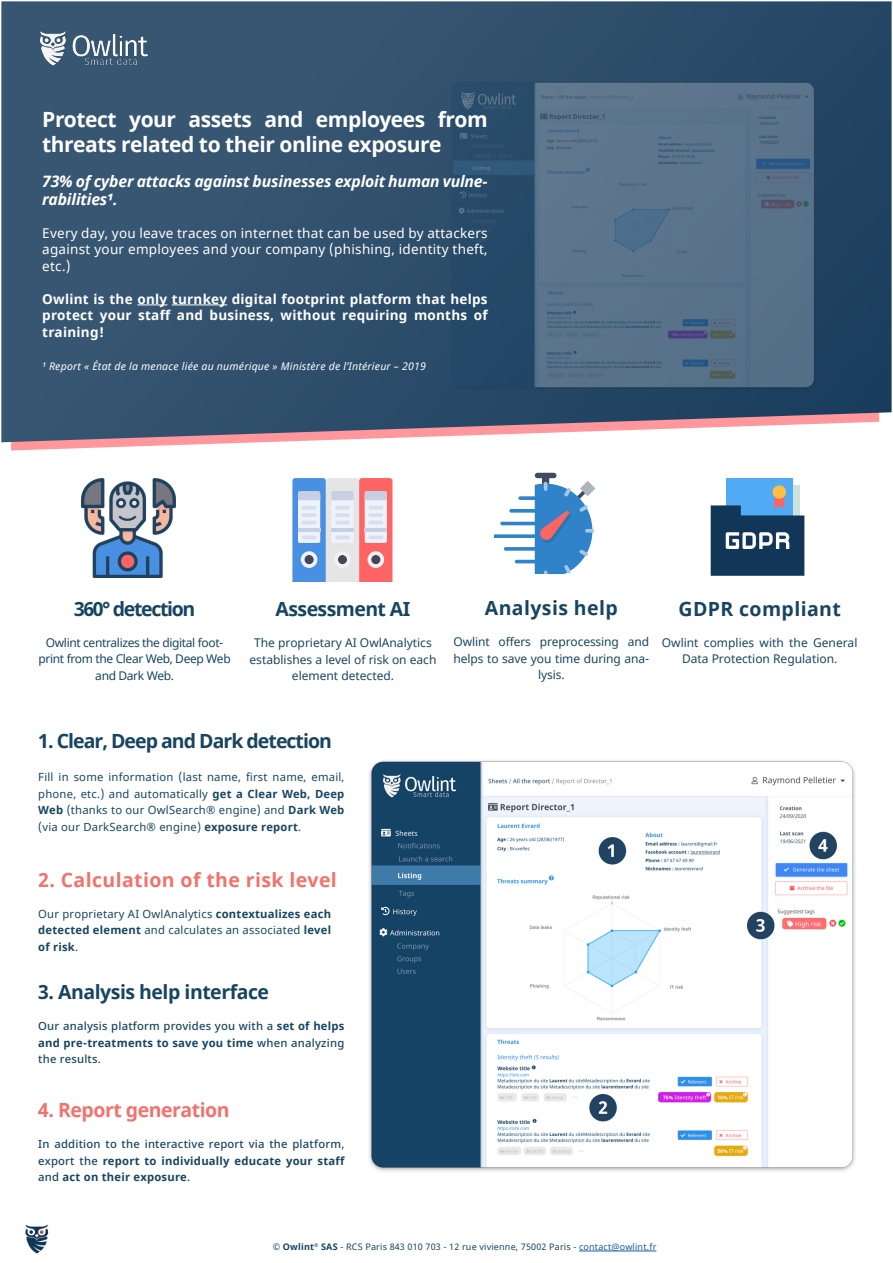
<style>
.page{position:relative;width:893px;height:1263px;background:#fff}
.page>*{position:absolute;margin:0;border:0;box-sizing:border-box;transform-origin:0 0}
.t1{font:700 21px/25.2px "Noto Sans";letter-spacing:-.02em;color:#fff}
.t2{font:700 19.5px "Noto Sans";letter-spacing:-.03em;color:#174561}
.t3{font:700 19.5px "Noto Sans";letter-spacing:-.05em;color:#174561}
.t4{font:700 19.5px "Noto Sans";letter-spacing:.02em;color:#f2726c}
.t5{font:700 19.5px "Noto Sans";letter-spacing:.02em;color:#174561}
.t6{font:700 19.5px "Noto Sans";letter-spacing:-.025em;color:#f2726c}
.t7{font:700 19.5px "Noto Sans";letter-spacing:-.07em;color:#174561}
.t8{font:italic 700 15.75px/18px "Noto Sans";letter-spacing:-.01em;color:#fff}
.t9{font:13.5px/16.5px "Noto Sans";letter-spacing:.02em;color:#fff;text-align:justify}
.t10{font:700 13.5px/16.5px "Noto Sans";letter-spacing:.02em;color:#fff;text-align:justify}
.t11{font:12px/16.5px "Noto Sans";letter-spacing:-.01em;color:#174561;text-align:center}
.t12{font:12px/16.5px "Noto Sans";letter-spacing:-.03em;color:#174561;text-align:center}
.t13{font:11.25px/16.5px "Noto Sans";letter-spacing:.02em;color:#174561;text-align:justify}
.t14{font:500 11.25px/16.5px "Noto Sans";letter-spacing:.02em;color:#174561;text-align:justify}
.t15{font:italic 10.5px "Noto Sans";letter-spacing:.02em;color:#fff}
.t16{font:9px "Noto Sans";letter-spacing:.02em;color:#174561}
.s1{font-weight:700}
.s2{color:#175d9e}
</style>
<div class="page">
<img style="left:25px;top:1224px;width:24px;height:29px">
<hr style="left:579px;top:1251px;width:77px;height:1px;background:#175d9e">
<svg style="left:11px;top:442px;width:255px;height:8px"></svg>
<svg style="left:1px;top:1px;width:891px;height:441px;background:#3a5672"></svg>
<img style="left:38px;top:29px;width:116px;height:39px">
<img style="left:82px;top:479px;width:93px;height:98px">
<div style="left:791px;top:485px;width:8px;height:32px;background:#cde2dd"></div>
<div style="left:726px;top:479px;width:67px;height:60px;background:#51aaf4"></div>
<svg style="left:711px;top:494px;width:93px;height:82px"></svg>
<div style="left:773px;top:485px;width:13px;height:14px;background:#ffbf41;border-radius:50%"></div>
<svg style="left:292px;top:478px;width:100px;height:104px"></svg>
<svg style="left:495px;top:473px;width:100px;height:100px"></svg>
<img style="left:369px;top:760px;width:486px;height:411px">
<img style="left:445px;top:77px;width:375px;height:318px">
<hr style="left:137px;top:305px;width:30px;height:1px;background:#fff">
<hr style="left:172px;top:305px;width:55px;height:1px;background:#fff">
<p class="t1" style="left:42px;top:107px;width:447px">Protect your assets and employees from threats related to their online exposure</p>
<p class="t8" style="left:42px;top:172px;width:447px">73% of cyber attacks against businesses exploit human vulne&shy;rabilities¹.</p>
<p class="t9" style="left:42px;top:225px;width:447px">Every day, you leave traces on internet that can be used by attackers against your employees and your company (phishing, identity theft, etc.)</p>
<p class="t10" style="left:42px;top:291px;width:447px">Owlint is the only turnkey digital footprint platform that helps protect your staff and business, without requiring months of training!</p>
<p class="t15" style="left:42px;top:359px;width:385px">¹ Report « État de la menace liée au numérique » Ministère de l’Intérieur – 2019</p>
<p class="t7" style="left:74px;top:595px;width:123px">360° detection</p>
<p class="t12" style="left:39px;top:634px;width:194px">Owlint centralizes the digital foot&shy;print from the Clear Web, Deep Web and Dark Web.</p>
<p class="t2" style="left:276px;top:595px;width:136px">Assessment AI</p>
<p class="t11" style="left:250px;top:635px;width:188px">The proprietary AI OwlAnalytics establishes a level of risk on each element detected.</p>
<p class="t5" style="left:485px;top:594px;width:134px">Analysis help</p>
<p class="t11" style="left:453px;top:634px;width:197px">Owlint offers preprocessing and helps to save you time during ana&shy;lysis.</p>
<p class="t5" style="left:678px;top:595px;width:164px">GDPR compliant</p>
<p class="t11" style="left:662px;top:634px;width:197px">Owlint complies with the General<br>Data Protection Regulation.</p>
<p class="t3" style="left:38px;top:727px;width:295px">1. Clear, Deep and Dark detection</p>
<p class="t13" style="left:38px;top:769px;width:308px">Fill in some information (last name, first name, email, phone, etc.) and automatically <span class="s1">get a Clear Web, Deep Web</span> (thanks to our OwlSearch® engine) and <span class="s1">Dark Web </span>(via our DarkSearch® engine) <span class="s1">exposure report</span>.</p>
<p class="t4" style="left:38px;top:866px;width:300px">2. Calculation of the risk level</p>
<p class="t13" style="left:38px;top:906px;width:294px">Our proprietary AI OwlAnalytics <span class="s1">contextualizes each detected element</span> and calculates an associated <span class="s1">level of risk</span>.</p>
<p class="t2" style="left:38px;top:978px;width:232px">3. Analysis help interface</p>
<p class="t14" style="left:38px;top:1018px;width:308px">Our analysis platform provides you with a <span class="s1">set of helps and pre-treatments to save you time</span> when analyzing the results.</p>
<p class="t6" style="left:38px;top:1096px;width:193px">4. Report generation</p>
<p class="t14" style="left:38px;top:1136px;width:308px">In addition to the interactive report via the platform, export the <span class="s1">report to individually educate your staff </span>and <span class="s1">act on their exposure</span>.</p>
<p class="t16" style="left:273px;top:1241px;width:385px">© <span class="s1">Owlint</span><sup>®</sup> <span class="s1">SAS</span> - RCS Paris 843 010 703 - 12 rue vivienne, 75002 Paris - <span class="s2">contact@owlint.fr</span></p>
</div>
